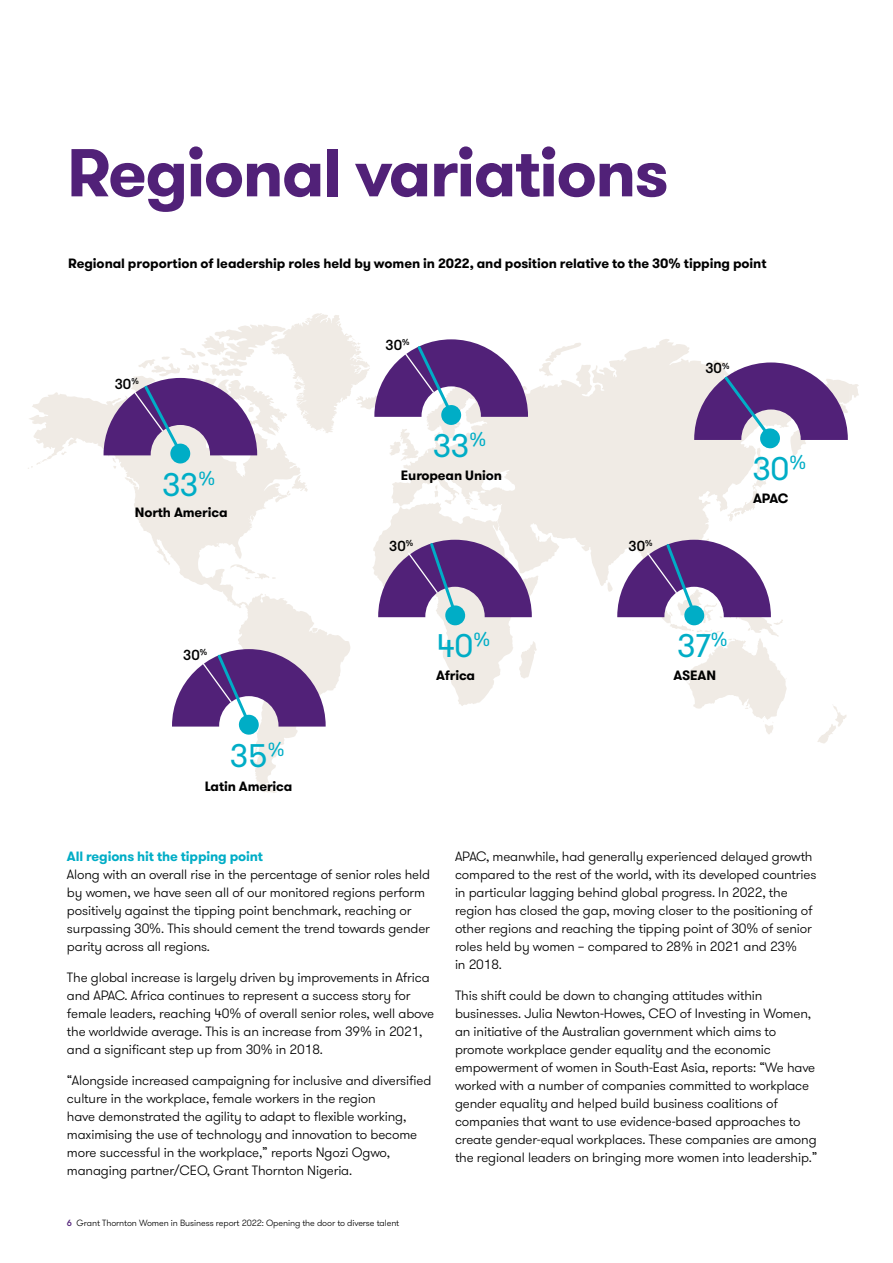
<style>
.page{position:relative;width:893px;height:1263px;background:#fff}
.page>*{position:absolute;margin:0;border:0;box-sizing:border-box;transform-origin:0 0}
.t1{font:700 67.5px "GT Walsheim Pro";letter-spacing:-.025em;color:#512178}
.t2{font:32.7px "GT Walsheim Pro";letter-spacing:-.01em;color:#00adc6}
.t3{font:500 14.55px "GT Walsheim Pro";color:#000}
.t4{font:300 13.5px/18px "GT Walsheim Pro";letter-spacing:-.01em;color:#000}
.t5{font:700 13.5px "GT Walsheim Pro";letter-spacing:-.01em;color:#000}
.t6{font:700 13.5px "GT Walsheim Pro";letter-spacing:-.01em;color:#00adc6}
.t7{font:300 9px "GT Walsheim Pro";letter-spacing:-.01em;color:#000}
.s1{font-weight:500;color:#512178}
</style>
<div class="page">
<svg style="left:29px;top:392px;width:75px;height:76px;fill:#f0ebe5"></svg>
<svg style="left:582px;top:339px;width:136px;height:247px;background:#f1ede8"></svg>
<svg style="left:817px;top:706px;width:30px;height:37px"></svg>
<svg style="left:104px;top:313px;width:478px;height:480px"></svg>
<svg style="left:607px;top:538px;width:180px;height:196px"></svg>
<svg style="left:694px;top:362px;width:165px;height:160px"></svg>
<h1 class="t1" style="left:67px;top:129px;width:603px">Regional variations</h1>
<p class="t5" style="left:68px;top:255px;width:700px">Regional proportion of leadership roles held by women in 2022, and position relative to the 30% tipping point</p>
<p class="t3" style="left:115px;top:375px;width:26px">30<sup>%</sup></p>
<h2 class="t2" style="left:162px;top:464px;width:55px">33<sup>%</sup></h2>
<p class="t5" style="left:135px;top:504px;width:94px">North America</p>
<p class="t3" style="left:183px;top:646px;width:26px">30<sup>%</sup></p>
<h2 class="t2" style="left:230px;top:735px;width:56px">35<sup>%</sup></h2>
<p class="t5" style="left:205px;top:777px;width:89px">Latin America</p>
<p class="t3" style="left:385px;top:336px;width:26px">30<sup>%</sup></p>
<h2 class="t2" style="left:433px;top:425px;width:55px">33<sup>%</sup></h2>
<p class="t5" style="left:401px;top:466px;width:102px">European Union</p>
<p class="t3" style="left:389px;top:536px;width:26px">30<sup>%</sup></p>
<h2 class="t2" style="left:437px;top:625px;width:55px">40<sup>%</sup></h2>
<p class="t5" style="left:436px;top:666px;width:40px">Africa</p>
<p class="t3" style="left:628px;top:536px;width:26px">30<sup>%</sup></p>
<p class="t3" style="left:705px;top:359px;width:26px">30<sup>%</sup></p>
<h2 class="t2" style="left:753px;top:448px;width:55px">30<sup>%</sup></h2>
<p class="t5" style="left:753px;top:489px;width:37px">APAC</p>
<h2 class="t2" style="left:678px;top:625px;width:52px">37<sup>%</sup></h2>
<p class="t5" style="left:674px;top:666px;width:44px">ASEAN</p>
<p class="t6" style="left:67px;top:847px;width:198px">All regions hit the tipping point</p>
<p class="t4" style="left:67px;top:866px;width:365px">Along with an overall rise in the percentage of senior roles held by women, we have seen all of our monitored regions perform positively against the tipping point benchmark, reaching or surpassing 30%. This should cement the trend towards gender parity across all regions.</p>
<p class="t4" style="left:67px;top:968px;width:369px">The global increase is largely driven by improvements in Africa and APAC. Africa continues to represent a success story for female leaders, reaching 40% of overall senior roles, well above the worldwide average. This is an increase from 39% in 2021, and a significant step up from 30% in 2018.</p>
<p class="t4" style="left:67px;top:1071px;width:366px">“Alongside increased campaigning for inclusive and diversified culture in the workplace, female workers in the region<br>have demonstrated the agility to adapt to flexible working, maximising the use of technology and innovation to become more successful in the workplace,” reports Ngozi Ogwo, managing partner/CEO, Grant Thornton Nigeria.</p>
<p class="t7" style="left:67px;top:1217px;width:334px"><span class="s1">6</span> Grant Thornton Women in Business report 2022: Opening the door to diverse talent</p>
<p class="t4" style="left:455px;top:848px;width:363px">APAC, meanwhile, had generally experienced delayed growth compared to the rest of the world, with its developed countries in particular lagging behind global progress. In 2022, the region has closed the gap, moving closer to the positioning of other regions and reaching the tipping point of 30% of senior roles held by women – compared to 28% in 2021 and 23%<br>in 2018.</p>
<p class="t4" style="left:455px;top:986px;width:364px">This shift could be down to changing attitudes within businesses. Julia Newton-Howes, CEO of Investing in Women, an initiative of the Australian government which aims to promote workplace gender equality and the economic empowerment of women in South-East Asia, reports: “We have worked with a number of companies committed to workplace gender equality and helped build business coalitions of companies that want to use evidence-based approaches to create gender-equal workplaces. These companies are among the regional leaders on bringing more women into leadership.”</p>
</div>
